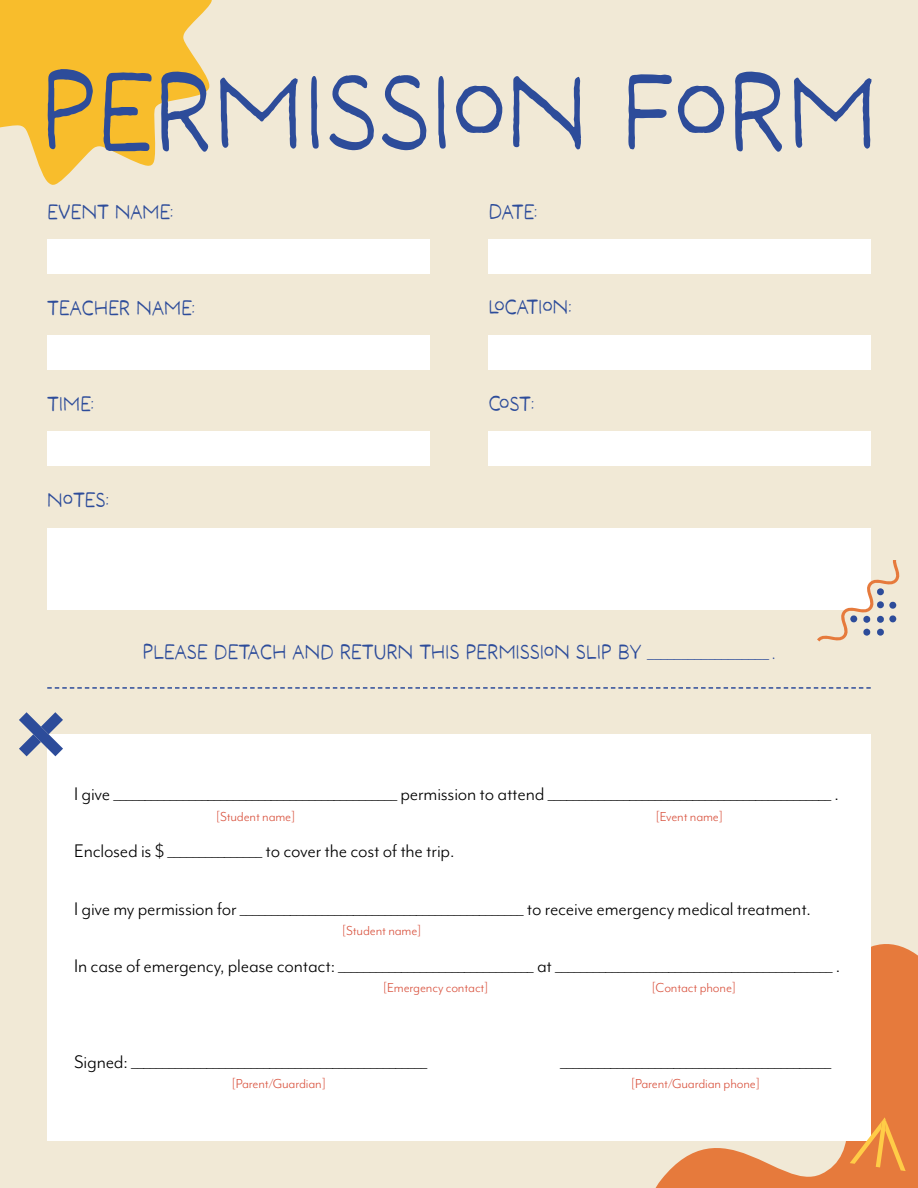
<style>
.page{position:relative;width:918px;height:1188px;background:#f1e9d6}
.page>*{position:absolute;margin:0;border:0;box-sizing:border-box;transform-origin:0 0}
.t1{font:110.55px "MOONBLOSSOM";letter-spacing:-.01em;color:#2d4c9a}
.Body{font:21px "Mr Eaves Mod OT";letter-spacing:-.01em;color:#000}
.t2{font:21px "MOONBLOSSOM";letter-spacing:-.01em;color:#2d4c9a}
.Form_field{font:15px "Mr Eaves Mod OT";letter-spacing:-.01em;color:#d95440}
.s1{font-family:"Mr Eaves Mod OT";font-size:22.5px}
</style>
<div class="page">
<svg style="left:0;top:0;width:212px;height:185px"></svg>
<svg style="left:655px;top:944px;width:263px;height:244px;fill:#e67a3c"></svg>
<div style="left:47px;top:336px;width:383px;height:34px;background:#fff"></div>
<div style="left:47px;top:240px;width:383px;height:34px;background:#fff"></div>
<div style="left:488px;top:240px;width:383px;height:34px;background:#fff"></div>
<div style="left:47px;top:432px;width:383px;height:34px;background:#fff"></div>
<div style="left:488px;top:336px;width:383px;height:34px;background:#fff"></div>
<div style="left:47px;top:528px;width:824px;height:82px;background:#fff"></div>
<div style="left:47px;top:734px;width:824px;height:407px;background:#fff"></div>
<div style="left:488px;top:432px;width:383px;height:34px;background:#fff"></div>
<svg style="left:47px;top:687px;width:824px;height:2px"></svg>
<svg style="left:817px;top:560px;width:83px;height:82px"></svg>
<svg style="left:19px;top:712px;width:44px;height:44px"></svg>
<svg style="left:850px;top:1117px;width:56px;height:54px"></svg>
<p class="t1" style="left:39px;top:43px;width:840px">PERMISSION FORM</p>
<h1 class="t2" style="left:47px;top:199px;width:128px">EVENT NAME:</h1>
<h1 class="t2" style="left:488px;top:199px;width:51px">DATE:</h1>
<h1 class="t2" style="left:47px;top:295px;width:150px">TEACHER NAME:</h1>
<h1 class="t2" style="left:47px;top:391px;width:49px">TIME:</h1>
<h1 class="t2" style="left:47px;top:487px;width:63px">NOTES:</h1>
<h1 class="t2" style="left:488px;top:293px;width:85px">LOCATION:</h1>
<h1 class="t2" style="left:488px;top:391px;width:47px">COST:</h1>
<h1 class="t2" style="left:143px;top:638px;width:634px">PLEASE DETACH AND RETURN THIS PERMISSION SLIP BY <span class="s1">__________________</span> .</h1>
<p class="Body" style="left:74px;top:783px;width:766px">I give _____________________________________________ permission to attend _____________________________________________ .</p>
<p class="Body" style="left:74px;top:840px;width:382px">Enclosed is $ _______________ to cover the cost of the trip.</p>
<p class="Form_field" style="left:216px;top:808px;width:81px">[Student name]</p>
<p class="Form_field" style="left:656px;top:808px;width:69px">[Event name]</p>
<h1 class="Body" style="left:74px;top:897px;width:738px">I give my permission for _____________________________________________ to receive emergency medical treatment.</h1>
<p class="Form_field" style="left:342px;top:922px;width:81px">[Student name]</p>
<h1 class="Body" style="left:74px;top:954px;width:768px">In case of emergency, please contact: _______________________________ at ____________________________________________ .</h1>
<p class="Form_field" style="left:383px;top:979px;width:107px">[Emergency contact]</p>
<p class="Body" style="left:74px;top:1050px;width:355px">Signed: _______________________________________________</p>
<p class="Form_field" style="left:232px;top:1075px;width:96px">[Parent/Guardian]</p>
<p class="Form_field" style="left:651px;top:979px;width:86px">[Contact phone]</p>
<p class="Body" style="left:560px;top:1050px;width:273px">___________________________________________</p>
<p class="Form_field" style="left:631px;top:1075px;width:131px">[Parent/Guardian phone]</p>
</div>
